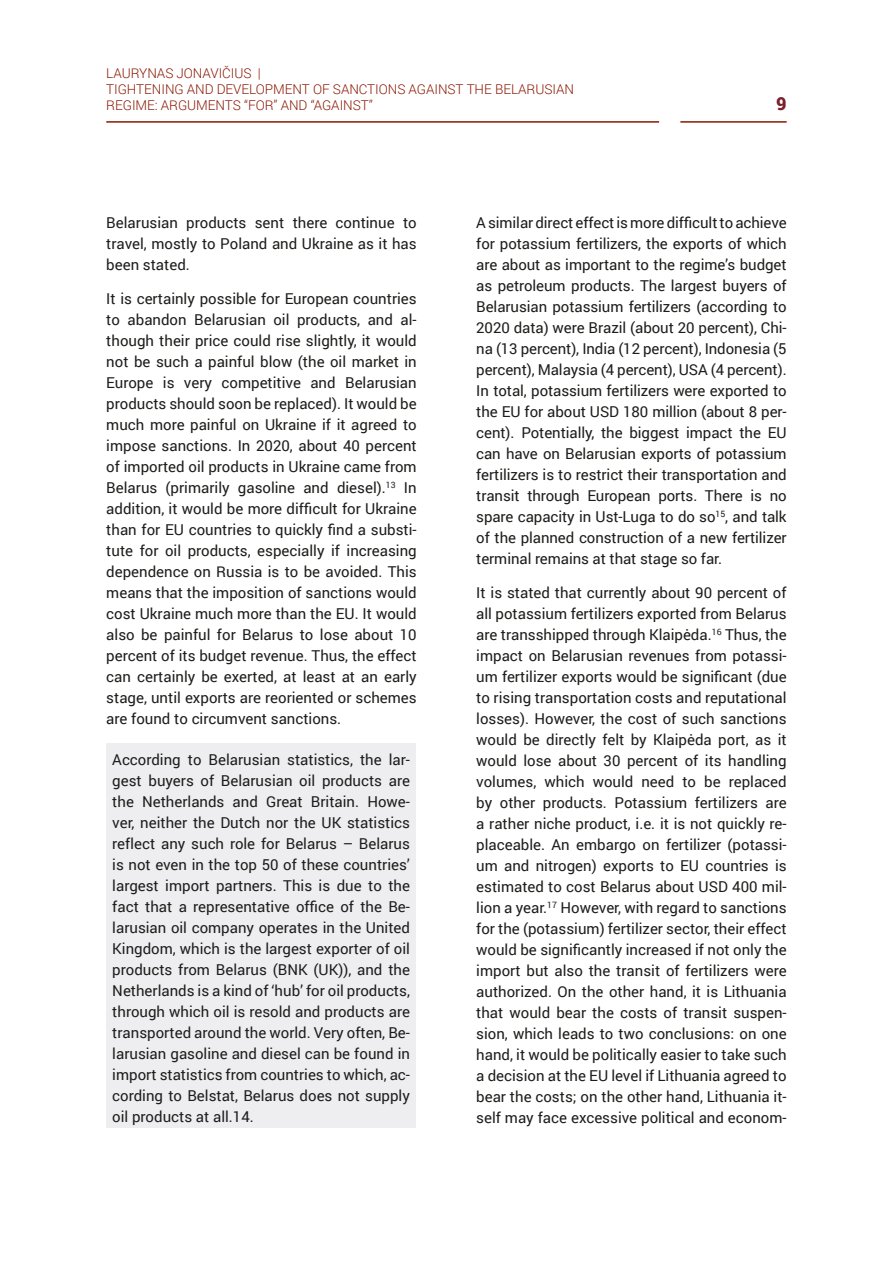
<style>
.page{position:relative;width:893px;height:1263px;background:#fff}
.page>*{position:absolute;margin:0;border:0;box-sizing:border-box;transform-origin:0 0}
.t1{font:900 18px "Roboto";color:#7a212c}
._04_body{font:15px/21px "Roboto";color:#1d1d1b;text-align:justify}
.t2{font:300 13.5px/16.2px "Roboto";letter-spacing:-.005em;color:#8a1702}
</style>
<div class="page">
<hr style="left:680px;top:121px;width:107px;height:2px;background:#8a1702">
<hr style="left:106px;top:121px;width:553px;height:2px;background:#8a1702">
<div style="left:106px;top:743px;width:310px;height:385px;background:#eeeef1"></div>
<p class="t2" style="left:106px;top:65px;width:469px">LAURYNAS JONAVIČIUS |<br>TIGHTENING AND DEVELOPMENT OF SANCTIONS AGAINST THE BELARUSIAN<br>REGIME: ARGUMENTS “FOR” AND “AGAINST”</p>
<p class="t1" style="left:776px;top:91px;width:12px">9</p>
<p class="_04_body" style="left:106px;top:212px;width:312px">Belarusian products sent there continue to travel, mostly to Poland and Ukraine as it has been stated.</p>
<p class="_04_body" style="left:106px;top:288px;width:312px">It is certainly possible for European countries to abandon Belarusian oil products, and al&shy;though their price could rise slightly, it would not be such a painful blow (the oil market in Europe is very competitive and Belarusian products should soon be replaced). It would be much more painful on Ukraine if it agreed to impose sanctions. In 2020, about 40 percent of imported oil products in Ukraine came from Belarus (primarily gasoline and diesel).<sup>13</sup> In addition, it would be more difficult for Ukraine than for EU countries to quickly find a substi&shy;tute for oil products, especially if increasing dependence on Russia is to be avoided. This means that the imposition of sanctions would cost Ukraine much more than the EU. It would also be painful for Belarus to lose about 10 percent of its budget revenue. Thus, the effect can certainly be exerted, at least at an early stage, until exports are reoriented or schemes are found to circumvent sanctions.</p>
<p class="_04_body" style="left:112px;top:748px;width:299px">According to Belarusian statistics, the lar&shy;gest buyers of Belarusian oil products are the Netherlands and Great Britain. Howe&shy;ver, neither the Dutch nor the UK statistics reflect any such role for Belarus – Belarus is not even in the top 50 of these countries’ largest import partners. This is due to the fact that a representative office of the Be&shy;larusian oil company operates in the United Kingdom, which is the largest exporter of oil products from Belarus (BNK (UK)), and the Netherlands is a kind of ‘hub’ for oil products, through which oil is resold and products are transported around the world. Very often, Be&shy;larusian gasoline and diesel can be found in import statistics from countries to which, ac&shy;cording to Belstat, Belarus does not supply oil products at all.14.</p>
<p class="_04_body" style="left:476px;top:212px;width:312px">A similar direct effect is more difficult to achieve for potassium fertilizers, the exports of which are about as important to the regime’s budget as petroleum products. The largest buyers of Belarusian potassium fertilizers (according to 2020 data) were Brazil (about 20 percent), Chi&shy;na (13 percent), India (12 percent), Indonesia (5 percent), Malaysia (4 percent), USA (4 percent).<br>In total, potassium fertilizers were exported to the EU for about USD 180 million (about 8 per&shy;cent). Potentially, the biggest impact the EU can have on Belarusian exports of potassium fertilizers is to restrict their transportation and transit through European ports. There is no spare capacity in Ust-Luga to do so<sup>15</sup>, and talk of the planned construction of a new fertilizer terminal remains at that stage so far.</p>
<p class="_04_body" style="left:476px;top:582px;width:312px">It is stated that currently about 90 percent of all potassium fertilizers exported from Belarus are transshipped through Klaipėda.<sup>16</sup> Thus, the impact on Belarusian revenues from potassi&shy;um fertilizer exports would be significant (due to rising transportation costs and reputational losses). However, the cost of such sanctions would be directly felt by Klaipėda port, as it would lose about 30 percent of its handling volumes, which would need to be replaced by other products. Potassium fertilizers are a rather niche product, i.e. it is not quickly re&shy;placeable. An embargo on fertilizer (potassi&shy;um and nitrogen) exports to EU countries is estimated to cost Belarus about USD 400 mil&shy;lion a year.<sup>17</sup> However, with regard to sanctions for the (potassium) fertilizer sector, their effect would be significantly increased if not only the import but also the transit of fertilizers were authorized. On the other hand, it is Lithuania that would bear the costs of transit suspen&shy;sion, which leads to two conclusions: on one hand, it would be politically easier to take such a decision at the EU level if Lithuania agreed to bear the costs; on the other hand, Lithuania it&shy;self may face excessive political and econom-</p>
</div>
